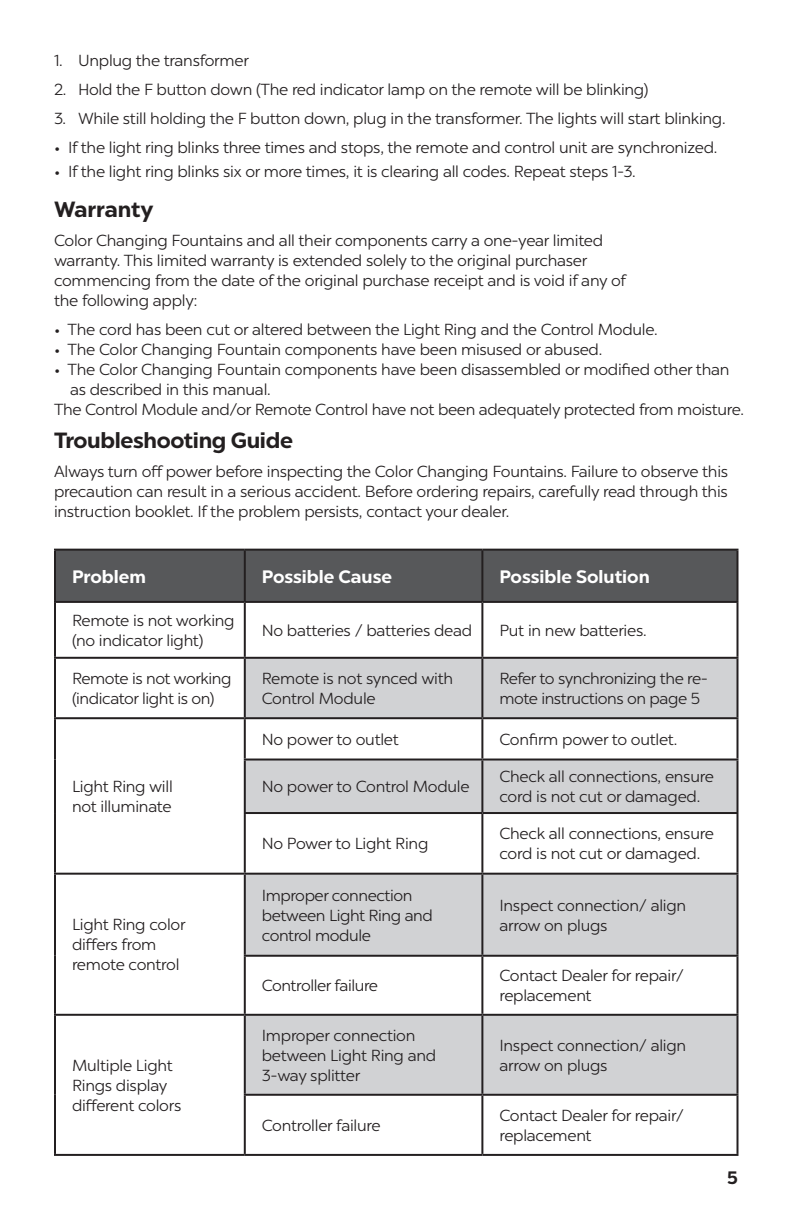
<style>
.page{position:relative;width:792px;height:1224px;background:#fff}
.page>*{position:absolute;margin:0;border:0;box-sizing:border-box;transform-origin:0 0}
.text{font:700 22px "Chronica Pro";letter-spacing:-.015em;color:#231f20}
.heads{font:700 22px "Chronica Pro";color:#231f20}
.t1{font:700 18px "Chronica Pro";color:#fff}
.Paragraph_Style_1{font:700 18px "Chronica Pro";color:#231f20}
.text-2{font:16px/20px "Chronica Pro";letter-spacing:-.015em;color:#231f20}
</style>
<div class="page">
<div style="left:56px;top:551px;width:681px;height:50px;background:#57585a"></div>
<svg style="left:246px;top:659px;width:491px;height:435px;fill:#d1d2d4"></svg>
<hr style="left:54px;top:549px;width:191px;height:2px;background:#231f20">
<hr style="left:54px;top:551px;width:2px;height:50px;background:#231f20">
<hr style="left:245px;top:549px;width:237px;height:2px;background:#231f20">
<hr style="left:244px;top:551px;width:2px;height:50px;background:#231f20">
<hr style="left:482px;top:549px;width:257px;height:2px;background:#231f20">
<hr style="left:481px;top:551px;width:2px;height:50px;background:#231f20">
<hr style="left:737px;top:551px;width:2px;height:50px;background:#231f20">
<hr style="left:54px;top:601px;width:191px;height:2px;background:#231f20">
<hr style="left:54px;top:603px;width:2px;height:54px;background:#231f20">
<hr style="left:245px;top:601px;width:237px;height:2px;background:#231f20">
<hr style="left:244px;top:603px;width:2px;height:54px;background:#231f20">
<hr style="left:482px;top:601px;width:257px;height:2px;background:#231f20">
<hr style="left:481px;top:603px;width:2px;height:54px;background:#231f20">
<hr style="left:737px;top:603px;width:2px;height:54px;background:#231f20">
<hr style="left:54px;top:657px;width:191px;height:2px;background:#231f20">
<hr style="left:54px;top:659px;width:2px;height:58px;background:#231f20">
<hr style="left:245px;top:657px;width:237px;height:2px;background:#231f20">
<hr style="left:244px;top:659px;width:2px;height:58px;background:#231f20">
<hr style="left:482px;top:657px;width:257px;height:2px;background:#231f20">
<hr style="left:481px;top:659px;width:2px;height:58px;background:#231f20">
<hr style="left:737px;top:659px;width:2px;height:58px;background:#231f20">
<hr style="left:54px;top:717px;width:191px;height:2px;background:#231f20">
<hr style="left:54px;top:719px;width:2px;height:41px;background:#231f20">
<hr style="left:245px;top:717px;width:237px;height:2px;background:#231f20">
<hr style="left:244px;top:719px;width:2px;height:40px;background:#231f20">
<hr style="left:482px;top:717px;width:257px;height:2px;background:#231f20">
<hr style="left:481px;top:719px;width:2px;height:40px;background:#231f20">
<hr style="left:737px;top:719px;width:2px;height:40px;background:#231f20">
<hr style="left:54px;top:760px;width:2px;height:53px;background:#231f20">
<hr style="left:244px;top:759px;width:238px;height:2px;background:#231f20">
<hr style="left:244px;top:761px;width:2px;height:51px;background:#231f20">
<hr style="left:482px;top:759px;width:257px;height:2px;background:#231f20">
<hr style="left:481px;top:761px;width:2px;height:51px;background:#231f20">
<hr style="left:737px;top:761px;width:2px;height:51px;background:#231f20">
<hr style="left:54px;top:813px;width:2px;height:60px;background:#231f20">
<hr style="left:244px;top:812px;width:238px;height:2px;background:#231f20">
<hr style="left:244px;top:814px;width:2px;height:59px;background:#231f20">
<hr style="left:482px;top:812px;width:257px;height:2px;background:#231f20">
<hr style="left:481px;top:814px;width:2px;height:59px;background:#231f20">
<hr style="left:737px;top:814px;width:2px;height:59px;background:#231f20">
<hr style="left:54px;top:873px;width:191px;height:2px;background:#231f20">
<hr style="left:54px;top:875px;width:2px;height:81px;background:#231f20">
<hr style="left:245px;top:873px;width:237px;height:2px;background:#231f20">
<hr style="left:244px;top:875px;width:2px;height:80px;background:#231f20">
<hr style="left:482px;top:873px;width:257px;height:2px;background:#231f20">
<hr style="left:481px;top:875px;width:2px;height:80px;background:#231f20">
<hr style="left:737px;top:875px;width:2px;height:80px;background:#231f20">
<hr style="left:54px;top:956px;width:2px;height:58px;background:#231f20">
<hr style="left:244px;top:955px;width:238px;height:2px;background:#231f20">
<hr style="left:244px;top:957px;width:2px;height:57px;background:#231f20">
<hr style="left:482px;top:955px;width:257px;height:2px;background:#231f20">
<hr style="left:481px;top:957px;width:2px;height:57px;background:#231f20">
<hr style="left:737px;top:957px;width:2px;height:57px;background:#231f20">
<hr style="left:54px;top:1014px;width:191px;height:2px;background:#231f20">
<hr style="left:54px;top:1016px;width:2px;height:79px;background:#231f20">
<hr style="left:245px;top:1014px;width:237px;height:2px;background:#231f20">
<hr style="left:244px;top:1016px;width:2px;height:78px;background:#231f20">
<hr style="left:482px;top:1014px;width:257px;height:2px;background:#231f20">
<hr style="left:481px;top:1016px;width:2px;height:78px;background:#231f20">
<hr style="left:737px;top:1016px;width:2px;height:78px;background:#231f20">
<hr style="left:54px;top:1095px;width:2px;height:59px;background:#231f20">
<hr style="left:244px;top:1094px;width:238px;height:2px;background:#231f20">
<hr style="left:244px;top:1096px;width:2px;height:58px;background:#231f20">
<hr style="left:482px;top:1094px;width:257px;height:2px;background:#231f20">
<hr style="left:481px;top:1096px;width:2px;height:58px;background:#231f20">
<hr style="left:737px;top:1096px;width:2px;height:58px;background:#231f20">
<hr style="left:54px;top:1154px;width:191px;height:2px;background:#231f20">
<hr style="left:245px;top:1154px;width:237px;height:2px;background:#231f20">
<hr style="left:482px;top:1154px;width:257px;height:2px;background:#231f20">
<p class="text-2" style="left:54px;top:50px;width:196px">1. Unplug the transformer</p>
<p class="text-2" style="left:54px;top:79px;width:596px">2. Hold the F button down (The red indicator lamp on the remote will be blinking)</p>
<p class="text-2" style="left:54px;top:108px;width:673px">3. While still holding the F button down, plug in the transformer. The lights will start blinking.</p>
<p class="text-2" style="left:54px;top:137px;width:665px">• If the light ring blinks three times and stops, the remote and control unit are synchronized.</p>
<p class="text-2" style="left:54px;top:161px;width:583px">• If the light ring blinks six or more times, it is clearing all codes. Repeat steps 1-3.</p>
<p class="heads" style="left:54px;top:195px;width:101px">Warranty</p>
<p class="text-2" style="left:54px;top:230px;width:573px">Color Changing Fountains and all their components carry a one-year limited warranty. This limited warranty is extended solely to the original purchaser commencing from the date of the original purchase receipt and is void if any of the following apply:</p>
<p class="text-2" style="left:54px;top:319px;width:605px">• The cord has been cut or altered between the Light Ring and the Control Module.</p>
<p class="text-2" style="left:54px;top:339px;width:550px">• The Color Changing Fountain components have been misused or abused.</p>
<p class="text-2" style="left:70px;top:359px;width:661px;text-indent:-16px">• The Color Changing Fountain components have been disassembled or modified other than as described in this manual.</p>
<p class="text-2" style="left:54px;top:399px;width:691px">The Control Module and/or Remote Control have not been adequately protected from moisture.</p>
<p class="text" style="left:54px;top:426px;width:240px">Troubleshooting Guide</p>
<p class="text-2" style="left:54px;top:461px;width:676px;text-align:justify">Always turn off power before inspecting the Color Changing Fountains. Failure to observe this precaution can result in a serious accident. Before ordering repairs, carefully read through this instruction booklet. If the problem persists, contact your dealer.</p>
<p class="t1" style="left:72px;top:565px;width:75px">Problem</p>
<p class="t1" style="left:262px;top:565px;width:132px">Possible Cause</p>
<p class="t1" style="left:499px;top:565px;width:152px">Possible Solution</p>
<p class="text-2" style="left:72px;top:610px;width:164px">Remote is not working (no indicator light)</p>
<p class="text-2" style="left:262px;top:620px;width:212px">No batteries / batteries dead</p>
<p class="text-2" style="left:499px;top:620px;width:149px">Put in new batteries.</p>
<p class="text-2" style="left:72px;top:668px;width:161px">Remote is not working (indicator light is on)</p>
<p class="text-2" style="left:262px;top:668px;width:193px">Remote is not synced with<br>Control Module</p>
<p class="text-2" style="left:499px;top:668px;width:210px">Refer to synchronizing the re&shy;mote instructions on page 5</p>
<p class="text-2" style="left:72px;top:776px;width:102px">Light Ring will not illuminate</p>
<p class="text-2" style="left:72px;top:915px;width:115px">Light Ring color differs from remote control</p>
<p class="text-2" style="left:72px;top:1055px;width:111px">Multiple Light<br>Rings display different colors</p>
<p class="text-2" style="left:262px;top:729px;width:138px">No power to outlet</p>
<p class="text-2" style="left:499px;top:729px;width:179px">Confirm power to outlet.</p>
<p class="text-2" style="left:262px;top:777px;width:209px">No power to Control Module</p>
<p class="text-2" style="left:499px;top:767px;width:216px">Check all connections, ensure cord is not cut or damaged.</p>
<p class="text-2" style="left:262px;top:834px;width:168px">No Power to Light Ring</p>
<p class="text-2" style="left:499px;top:824px;width:216px">Check all connections, ensure cord is not cut or damaged.</p>
<p class="text-2" style="left:262px;top:885px;width:173px">Improper connection between Light Ring and control module</p>
<p class="text-2" style="left:499px;top:895px;width:188px">Inspect connection/ align arrow on plugs</p>
<p class="text-2" style="left:262px;top:976px;width:118px">Controller failure</p>
<p class="text-2" style="left:499px;top:966px;width:186px">Contact Dealer for repair/ replacement</p>
<p class="text-2" style="left:262px;top:1025px;width:176px">Improper connection between Light Ring and<br>3-way splitter</p>
<p class="text-2" style="left:499px;top:1035px;width:188px">Inspect connection/ align arrow on plugs</p>
<p class="text-2" style="left:262px;top:1115px;width:120px">Controller failure</p>
<p class="text-2" style="left:499px;top:1105px;width:186px">Contact Dealer for repair/ replacement</p>
<p class="Paragraph_Style_1" style="left:727px;top:1166px;width:12px">5</p>
</div>
